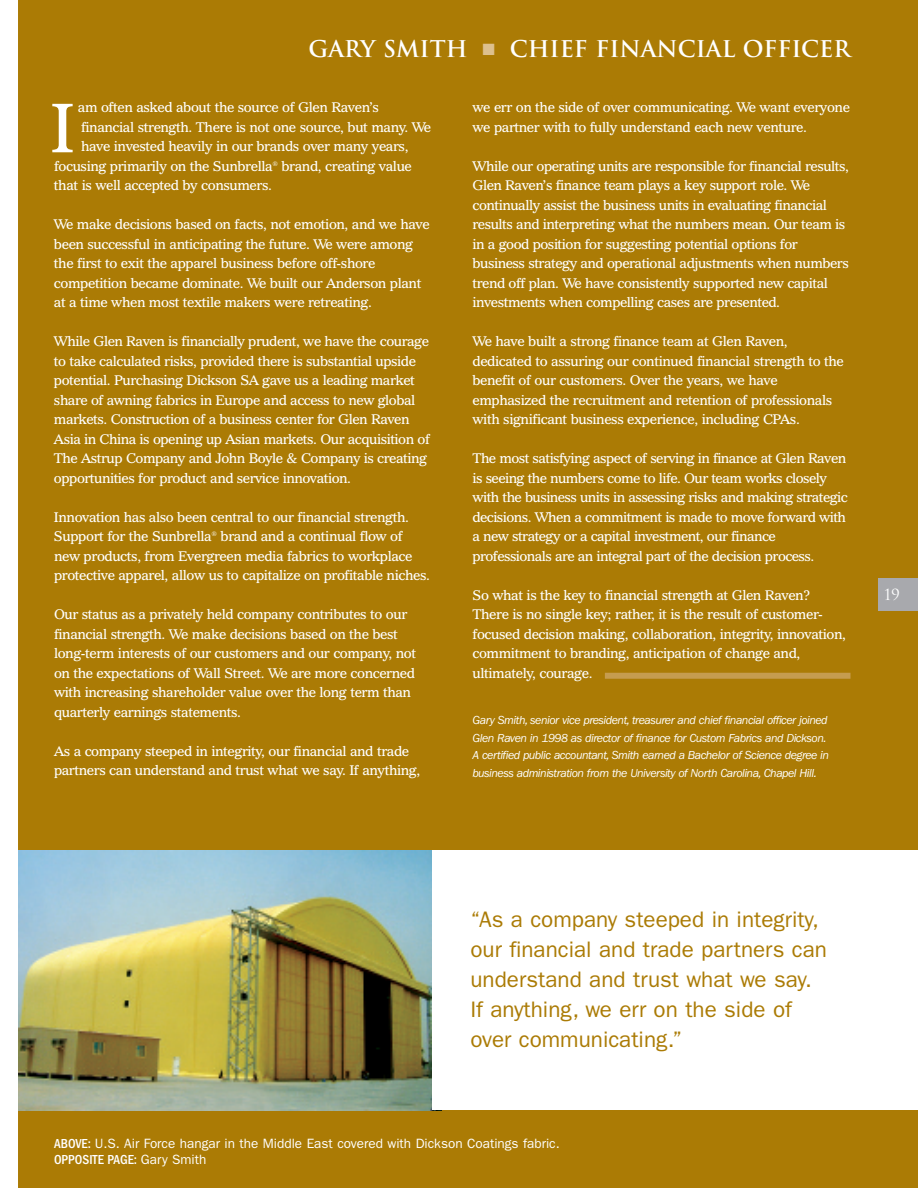
<style>
.page{position:relative;width:918px;height:1188px;background:#fff}
.page>*{position:absolute;margin:0;border:0;box-sizing:border-box;transform-origin:0 0}
.t1{font:67.5px "Imperial BT";color:#fff}
.t2{font:22.5px/30px "Franklin Gothic";color:#ab7b05}
.t3{font:700 22.5px "Trajan";color:#fff}
.t4{font:15px "Trajan";color:#fff}
.t5{font:13.5px/19.5px "Imperial BT";letter-spacing:-.03em;color:#fff}
.t6{font:13.5px/16.2px "Franklin Gothic";color:#fff}
.t7{font:italic 12px/17.7px "Franklin Gothic";letter-spacing:-.04em;color:#fff}
.s1{font-family:"Universal Newswith Comm Pi";font-weight:400;color:#ddc08e}
.s2{font-weight:500;font-stretch:condensed}
</style>
<div class="page">
<div style="left:3px;top:0;width:915px;height:1188px;background:#ab7b05"></div>
<div style="left:878px;top:579px;width:40px;height:32px;background:#a8a9ad"></div>
<img style="left:18px;top:850px;width:414px;height:260px">
<div style="left:432px;top:850px;width:486px;height:260px;background:#fff"></div>
<div style="left:0;top:0;width:18px;height:1188px;background:#fff"></div>
<div style="left:605px;top:673px;width:245px;height:6px;background:#c59c4f"></div>
<h2 class="t3" style="left:308px;top:37px;width:544px">GARY SMITH <span class="s1">-</span> CHIEF FINANCIAL OFFICER</h2>
<p class="t5" style="left:78px;top:99px;width:303px">am often asked about the source of Glen Raven’s</p>
<p class="t5" style="left:81px;top:118px;width:352px">financial strength. There is not one source, but many. We</p>
<p class="t5" style="left:81px;top:138px;width:329px">have invested heavily in our brands over many years,</p>
<p class="t5" style="left:54px;top:157px;width:359px">focusing primarily on the Sunbrella<sup>®</sup> brand, creating value</p>
<p class="t5" style="left:54px;top:177px;width:219px">that is well accepted by consumers.</p>
<p class="t5" style="left:54px;top:216px;width:377px">We make decisions based on facts, not emotion, and we have been successful in anticipating the future. We were among the first to exit the apparel business before off-shore competition became dominate. We built our Anderson plant at a time when most textile makers were retreating.</p>
<p class="t5" style="left:54px;top:333px;width:377px">While Glen Raven is financially prudent, we have the courage to take calculated risks, provided there is substantial upside potential. Purchasing Dickson SA gave us a leading market share of awning fabrics in Europe and access to new global markets. Construction of a business center for Glen Raven Asia in China is opening up Asian markets. Our acquisition of The Astrup Company and John Boyle &amp; Company is creating opportunities for product and service innovation.</p>
<p class="t5" style="left:54px;top:508px;width:377px">Innovation has also been central to our financial strength.<br>Support for the Sunbrella<sup>®</sup> brand and a continual flow of new products, from Evergreen media fabrics to workplace protective apparel, allow us to capitalize on profitable niches.</p>
<p class="t5" style="left:54px;top:606px;width:364px">Our status as a privately held company contributes to our financial strength. We make decisions based on the best long-term interests of our customers and our company, not on the expectations of Wall Street. We are more concerned with increasing shareholder value over the long term than quarterly earnings statements.</p>
<p class="t5" style="left:54px;top:742px;width:368px">As a company steeped in integrity, our financial and trade partners can understand and trust what we say. If anything,</p>
<h1 class="t1" style="left:50px;top:101px;width:26px">I</h1>
<p class="t5" style="left:473px;top:99px;width:379px">we err on the side of over communicating. We want everyone we partner with to fully understand each new venture.</p>
<p class="t5" style="left:473px;top:157px;width:378px">While our operating units are responsible for financial results, Glen Raven’s finance team plays a key support role. We continually assist the business units in evaluating financial results and interpreting what the numbers mean. Our team is in a good position for suggesting potential options for business strategy and operational adjustments when numbers trend off plan. We have consistently supported new capital investments when compelling cases are presented.</p>
<p class="t5" style="left:473px;top:333px;width:373px">We have built a strong finance team at Glen Raven, dedicated to assuring our continued financial strength to the benefit of our customers. Over the years, we have emphasized the recruitment and retention of professionals with significant business experience, including CPAs.</p>
<p class="t5" style="left:473px;top:450px;width:377px">The most satisfying aspect of serving in finance at Glen Raven is seeing the numbers come to life. Our team works closely with the business units in assessing risks and making strategic decisions. When a commitment is made to move forward with a new strategy or a capital investment, our finance professionals are an integral part of the decision process.</p>
<p class="t5" style="left:473px;top:586px;width:375px">So what is the key to financial strength at Glen Raven?<br>There is no single key; rather, it is the result of customer&shy;focused decision making, collaboration, integrity, innovation, commitment to branding, anticipation of change and, ultimately, courage.</p>
<p class="t7" style="left:472px;top:712px;width:358px">Gary Smith, senior vice president, treasurer and chief financial officer joined Glen Raven in 1998 as director of finance for Custom Fabrics and Dickson.<br>A certified public accountant, Smith earned a Bachelor of Science degree in business administration from the University of North Carolina, Chapel Hill.</p>
<p class="t4" style="left:884px;top:586px;width:17px">19</p>
<h2 class="t2" style="left:470px;top:906px;width:358px">“As a company steeped in integrity, our financial and trade partners can understand and trust what we say.<br>If anything, we err on the side of over communicating.”</h2>
<p class="t6" style="left:54px;top:1136px;width:507px"><span class="s2">ABOVE:</span> U.S. Air Force hangar in the Middle East covered with Dickson Coatings fabric.<br><span class="s2">OPPOSITE PAGE:</span> Gary Smith</p>
</div>
